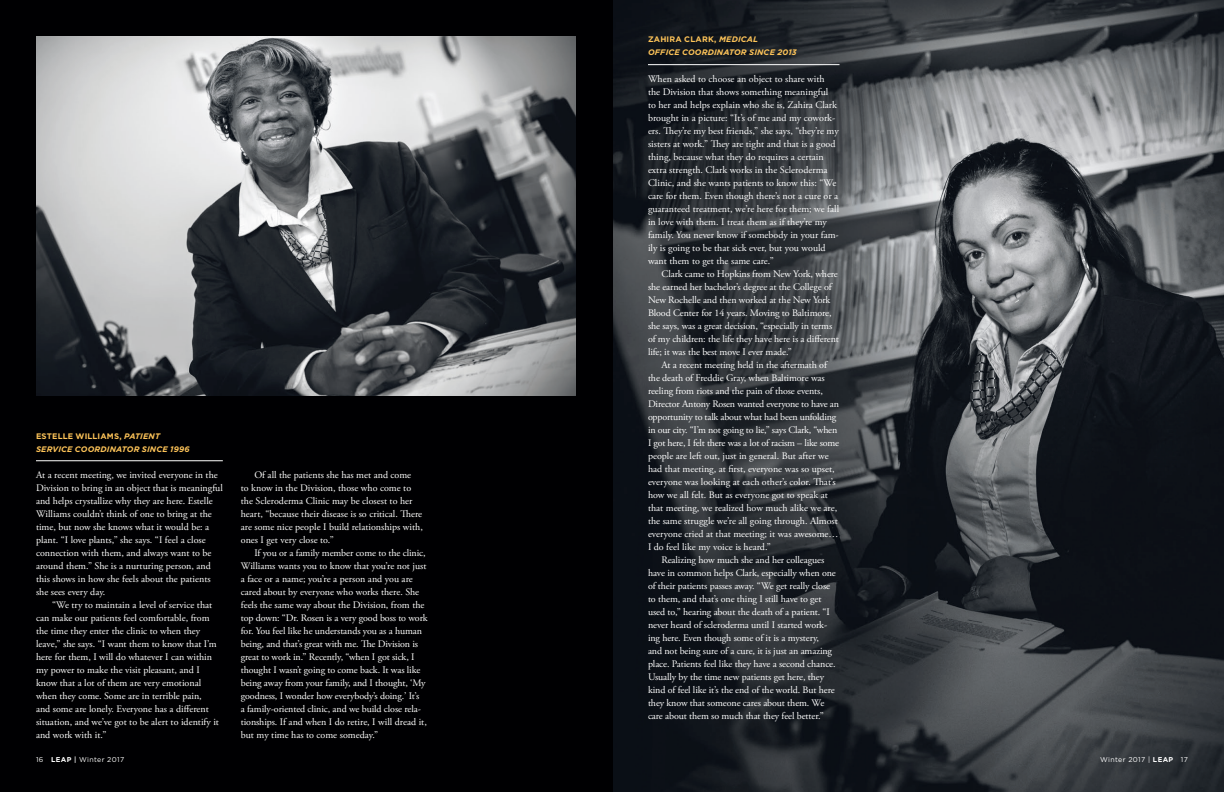
<style>
.page{position:relative;width:1224px;height:792px;background:#fff}
.page>*{position:absolute;margin:0;border:0;box-sizing:border-box;transform-origin:0 0}
.t1{font:10px/13px "Adobe Garamond Pro";color:#fff}
.t2{font:italic 700 8px/13px "Gotham";letter-spacing:.015em;color:#fec459}
.t3{font:7px "Gotham";letter-spacing:.05em;color:#fff}
.s1{font-style:normal}
.s2{font-weight:700}
.s3{font-weight:500}
</style>
<div class="page">
<img style="left:612px;top:0;width:612px;height:792px">
<div style="left:0;top:0;width:612px;height:792px;background:#000002"></div>
<hr style="left:36px;top:460px;width:187px;height:1px;background:#fff">
<img style="left:36px;top:36px;width:540px;height:360px">
<hr style="left:648px;top:64px;width:192px;height:1px;background:#fff">
<p class="t2" style="left:36px;top:429px;width:155px"><span class="s1">ESTELLE WILLIAMS,</span> PATIENT<br>SERVICE COORDINATOR SINCE 1996</p>
<p class="t1" style="left:36px;top:469px;width:188px">At a recent meeting, we invited everyone in the Division to bring in an object that is meaningful and helps crystallize why they are here. Estelle Williams couldn’t think of one to bring at the time, but now she knows what it would be: a plant. “I love plants,” she says. “I feel a close connection with them, and always want to be around them.” She is a nurturing person, and this shows in how she feels about the patients she sees every day.</p>
<p class="t1" style="left:36px;top:599px;width:185px;text-indent:16px">“We try to maintain a level of service that can make our patients feel comfortable, from the time they enter the clinic to when they leave,” she says. “I want them to know that I’m here for them, I will do whatever I can within my power to make the visit pleasant, and I know that a lot of them are very emotional when they come. Some are in terrible pain,<br>and some are lonely. Everyone has a different situation, and we’ve got to be alert to identify it and work with it.”</p>
<p class="t3" style="left:36px;top:755px;width:90px">16 <span class="s2">LEAP</span> <span class="s3">|</span> Winter 2017</p>
<p class="t1" style="left:241px;top:469px;width:184px;text-indent:14px">Of all the patients she has met and come<br>to know in the Division, those who come to the Scleroderma Clinic may be closest to her heart, “because their disease is so critical. There are some nice people I build relationships with, ones I get very close to.”</p>
<p class="t1" style="left:241px;top:547px;width:188px;text-indent:14px">If you or a family member come to the clinic, Williams wants you to know that you’re not just a face or a name; you’re a person and you are cared about by everyone who works there. She feels the same way about the Division, from the top down: “Dr. Rosen is a very good boss to work for. You feel like he understands you as a human being, and that’s great with me. The Division is great to work in.” Recently, “when I got sick, I thought I wasn’t going to come back. It was like being away from your family, and I thought, ‘My goodness, I wonder how everybody’s doing.’ It’s<br>a family-oriented clinic, and we build close rela&shy;tionships. If and when I do retire, I will dread it, but my time has to come someday.”</p>
<p class="t2" style="left:648px;top:33px;width:150px"><span class="s1">ZAHIRA CLARK,</span> MEDICAL<br>OFFICE COORDINATOR SINCE 2013</p>
<p class="t1" style="left:648px;top:73px;width:193px">When asked to choose an object to share with the Division that shows something meaningful<br>to her and helps explain who she is, Zahira Clark brought in a picture: “It’s of me and my cowork&shy;ers. They’re my best friends,” she says, “they’re my sisters at work.” They are tight and that is a good thing, because what they do requires a certain extra strength. Clark works in the Scleroderma Clinic, and she wants patients to know this: “We care for them. Even though there’s not a cure or a guaranteed treatment, we’re here for them; we fall in love with them. I treat them as if they’re my family. You never know if somebody in your fam&shy;ily is going to be that sick ever, but you would want them to get the same care.”</p>
<p class="t1" style="left:648px;top:268px;width:192px;text-indent:14px">Clark came to Hopkins from New York, where she earned her bachelor’s degree at the College of New Rochelle and then worked at the New York Blood Center for 14 years. Moving to Baltimore, she says, was a great decision, “especially in terms of my children: the life they have here is a different life; it was the best move I ever made.”</p>
<p class="t1" style="left:648px;top:359px;width:193px;text-indent:14px">At a recent meeting held in the aftermath of the death of Freddie Gray, when Baltimore was reeling from riots and the pain of those events, Director Antony Rosen wanted everyone to have an opportunity to talk about what had been unfolding in our city. “I’m not going to lie,” says Clark, “when I got here, I felt there was a lot of racism – like some people are left out, just in general. But after we had that meeting, at first, everyone was so upset, everyone was looking at each other’s color. That’s how we all felt. But as everyone got to speak at that meeting, we realized how much alike we are, the same struggle we’re all going through. Almost everyone cried at that meeting; it was awesome… I do feel like my voice is heard.”</p>
<p class="t1" style="left:648px;top:554px;width:189px;text-indent:14px">Realizing how much she and her colleagues have in common helps Clark, especially when one of their patients passes away. “We get really close to them, and that’s one thing I still have to get used to,” hearing about the death of a patient. “I never heard of scleroderma until I started work&shy;ing here. Even though some of it is a mystery,<br>and not being sure of a cure, it is just an amazing place. Patients feel like they have a second chance.<br>Usually by the time new patients get here, they kind of feel like it’s the end of the world. But here they know that someone cares about them. We care about them so much that they feel better.”</p>
<p class="t3" style="left:1100px;top:755px;width:89px">Winter 2017 | <span class="s2">LEAP</span> 17</p>
</div>
